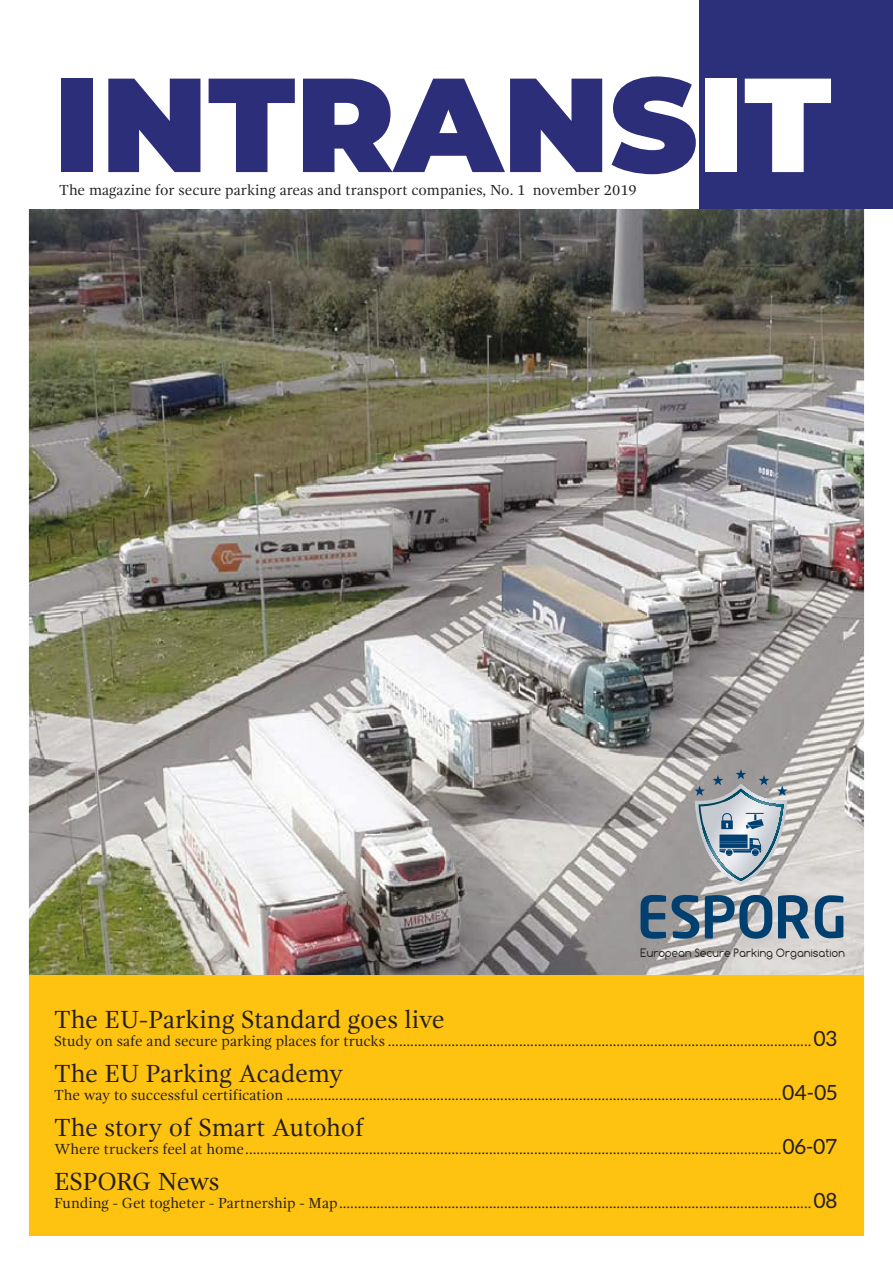
<style>
.page{position:relative;width:893px;height:1263px;background:#fff}
.page>*{position:absolute;margin:0;border:0;box-sizing:border-box;transform-origin:0 0}
.Title_White{font:900 133.5px "Montserrat";color:#2d2e79}
.SUB_TITLE{font:25.5px "Gandhi Serif";color:#231f20}
.SUB_TITLE-2{font:25.5px "Gandhi Serif";letter-spacing:-.02em;color:#231f20}
.lijnstip{font:15px "Gandhi Serif";color:#231f20}
.TEXT_TITLE{font:15px "Gandhi Serif";color:#231f20}
.t1{font:12.15px "Comfortaa";color:#231f20;scale:.95 1}
.s1{color:#fff}
.s2{font-family:"Aleo";font-size:21px}
</style>
<div class="page">
<img style="left:28px;top:208px;width:865px;height:1028px">
<div style="left:699px;top:0;width:194px;height:208px;background:#2c307a"></div>
<svg style="left:641px;top:895px;width:25px;height:44px"></svg>
<svg style="left:705px;top:895px;width:67px;height:44px;background:#65829a"></svg>
<svg style="left:672px;top:895px;width:27px;height:44px"></svg>
<svg style="left:778px;top:895px;width:31px;height:43px"></svg>
<svg style="left:815px;top:895px;width:28px;height:43px"></svg>
<svg style="left:694px;top:769px;width:94px;height:116px;background:#a3aeb5"></svg>
<p class="Title_White" style="left:54px;top:24px;width:779px">INTRANS<span class="s1">IT</span></p>
<p class="TEXT_TITLE" style="left:59px;top:181px;width:579px">The magazine for secure parking areas and transport companies, No. 1 november 2019</p>
<p class="t1" style="left:641px;top:945px;width:217px">European Secure Parking Organisation</p>
<p class="SUB_TITLE" style="left:54px;top:1005px;width:392px">The EU-Parking Standard goes live</p>
<p class="lijnstip" style="left:54px;top:1032px;width:785px">Study on safe and secure parking places for trucks .................................................................................................................<span class="s2">03</span></p>
<p class="SUB_TITLE" style="left:54px;top:1059px;width:291px">The EU Parking Academy</p>
<p class="lijnstip" style="left:54px;top:1086px;width:785px">The way to successful certification ....................................................................................................................................<span class="s2">04-05</span></p>
<p class="SUB_TITLE" style="left:54px;top:1113px;width:311px">The story of Smart Autohof</p>
<p class="lijnstip" style="left:54px;top:1140px;width:785px">Where truckers feel at home...............................................................................................................................................<span class="s2">06-07</span></p>
<p class="SUB_TITLE-2" style="left:54px;top:1167px;width:167px">ESPORG News</p>
<p class="lijnstip" style="left:54px;top:1194px;width:785px">Funding - Get togheter - Partnership - Map..............................................................................................................................<span class="s2">08</span></p>
</div>
